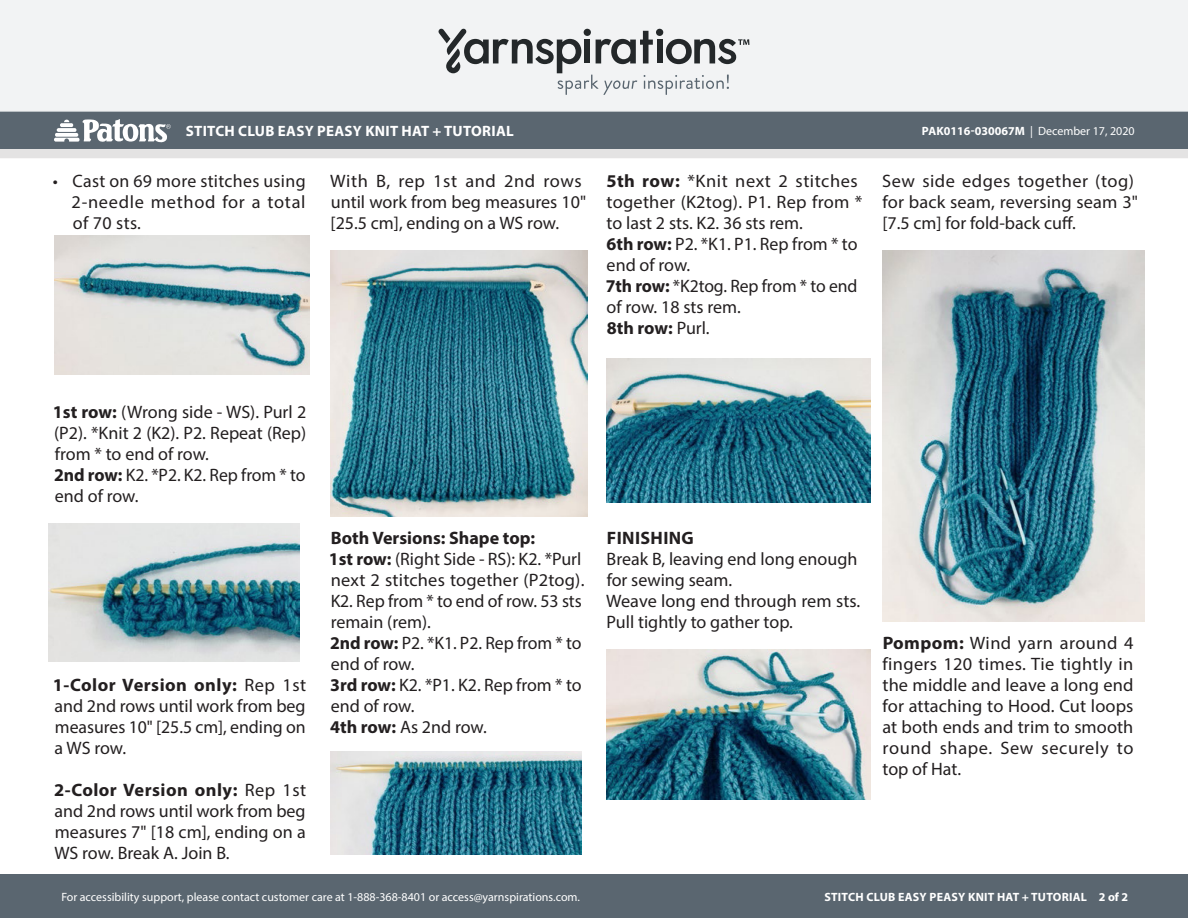
<style>
.page{position:relative;width:1188px;height:918px;background:#fff}
.page>*{position:absolute;margin:0;border:0;box-sizing:border-box;transform-origin:0 0}
.Body_-__With_auto_st{font:18px/21px "Myriad Pro";color:#231f20}
.Body_-__With_auto_st-2{font:700 18px "Myriad Pro";color:#231f20}
.Body_-__With_auto_st-3{font:700 18px "Myriad Pro";letter-spacing:.02em;color:#231f20}
.t1{font:700 15px "Myriad Pro";letter-spacing:.02em;color:#fff}
.t2{font:12px "Myriad Pro";color:#fff}
.t3{font:700 12px "Myriad Pro";letter-spacing:.02em;color:#fff}
.s1{font-weight:700}
.s2{font-weight:400}
</style>
<div class="page">
<div style="left:0;top:875px;width:1188px;height:43px;background:#5a6670"></div>
<div style="left:0;top:111px;width:1188px;height:38px;background:#5a6670"></div>
<div style="left:0;top:0;width:1188px;height:112px;background:#f2f3f4"></div>
<svg style="left:438px;top:29px;width:311px;height:66px"></svg>
<svg style="left:0;top:119px;width:1188px;height:39px"></svg>
<img style="left:48px;top:524px;width:252px;height:137px">
<img style="left:330px;top:251px;width:258px;height:266px">
<img style="left:330px;top:752px;width:252px;height:103px">
<img style="left:606px;top:358px;width:264px;height:145px">
<img style="left:606px;top:650px;width:264px;height:149px">
<img style="left:882px;top:251px;width:263px;height:370px">
<img style="left:54px;top:236px;width:255px;height:138px">
<p class="t1" style="left:186px;top:121px;width:330px">STITCH CLUB EASY PEASY KNIT HAT + TUTORIAL</p>
<p class="t2" style="left:922px;top:124px;width:214px"><span class="s1">PAK0116-030067M</span> | December 17, 2020</p>
<p class="Body_-__With_auto_st" style="left:72px;top:170px;width:236px;text-align:justify;text-indent:-19px">• Cast on 69 more stitches using 2-needle method for a total of 70 sts.</p>
<p class="Body_-__With_auto_st" style="left:330px;top:170px;width:257px">With B, rep 1st and 2nd rows until work from beg measures 10" [25.5 cm], ending on a WS row.</p>
<p class="Body_-__With_auto_st" style="left:606px;top:170px;width:258px"><span class="s1">5th row:</span> *Knit next 2 stitches together (K2tog). P1. Rep from * to last 2 sts. K2. 36 sts rem.</p>
<p class="Body_-__With_auto_st" style="left:607px;top:233px;width:252px"><span class="s1">6th row:</span> P2. *K1. P1. Rep from * to end of row.</p>
<p class="Body_-__With_auto_st" style="left:606px;top:275px;width:253px"><span class="s1">7th row:</span> *K2tog. Rep from * to end of row. 18 sts rem.</p>
<p class="Body_-__With_auto_st-2" style="left:607px;top:316px;width:104px">8th row: <span class="s2">Purl.</span></p>
<p class="Body_-__With_auto_st" style="left:882px;top:170px;width:257px">Sew side edges together (tog) for back seam, reversing seam 3" [7.5 cm] for fold-back cuff.</p>
<p class="Body_-__With_auto_st" style="left:53px;top:401px;width:255px;text-align:justify"><span class="s1">1st row:</span> (Wrong side - WS). Purl 2 (P2). *Knit 2 (K2). P2. Repeat (Rep) from * to end of row.</p>
<p class="Body_-__With_auto_st" style="left:54px;top:464px;width:253px"><span class="s1">2nd row:</span> K2. *P2. K2. Rep from * to end of row.</p>
<p class="Body_-__With_auto_st" style="left:53px;top:674px;width:255px;text-align:justify"><span class="s1">1-Color Version only:</span> Rep 1st and 2nd rows until work from beg measures 10" [25.5 cm], ending on a WS row.</p>
<p class="Body_-__With_auto_st" style="left:54px;top:779px;width:254px;text-align:justify"><span class="s1">2-Color Version only:</span> Rep 1st and 2nd rows until work from beg measures 7" [18 cm], ending on a WS row. Break A. Join B.</p>
<p class="Body_-__With_auto_st-2" style="left:331px;top:526px;width:206px">Both Versions: Shape top:</p>
<p class="Body_-__With_auto_st" style="left:329px;top:548px;width:257px"><span class="s1">1st row:</span> (Right Side - RS): K2. *Purl next 2 stitches together (P2tog).<br>K2. Rep from * to end of row. 53 sts remain (rem).</p>
<p class="Body_-__With_auto_st" style="left:330px;top:632px;width:253px"><span class="s1">2nd row:</span> P2. *K1. P2. Rep from * to end of row.</p>
<p class="Body_-__With_auto_st" style="left:330px;top:674px;width:253px"><span class="s1">3rd row:</span> K2. *P1. K2. Rep from * to end of row.</p>
<p class="Body_-__With_auto_st" style="left:330px;top:716px;width:158px"><span class="s1">4th row:</span> As 2nd row.</p>
<p class="Body_-__With_auto_st-3" style="left:607px;top:526px;width:88px">FINISHING</p>
<p class="Body_-__With_auto_st" style="left:607px;top:548px;width:252px">Break B, leaving end long enough for sewing seam.</p>
<p class="Body_-__With_auto_st" style="left:606px;top:590px;width:256px">Weave long end through rem sts.<br>Pull tightly to gather top.</p>
<p class="Body_-__With_auto_st" style="left:882px;top:632px;width:253px;text-align:justify"><span class="s1">Pompom:</span> Wind yarn around 4 fingers 120 times. Tie tightly in the middle and leave a long end for attaching to Hood. Cut loops at both ends and trim to smooth round shape. Sew securely to top of Hat.</p>
<p class="t2" style="left:61px;top:889px;width:520px">For accessibility support, please contact customer care at 1-888-368-8401 or access@yarnspirations.com.</p>
<p class="t3" style="left:824px;top:889px;width:305px">STITCH CLUB EASY PEASY KNIT HAT + TUTORIAL 2 of 2</p>
</div>
